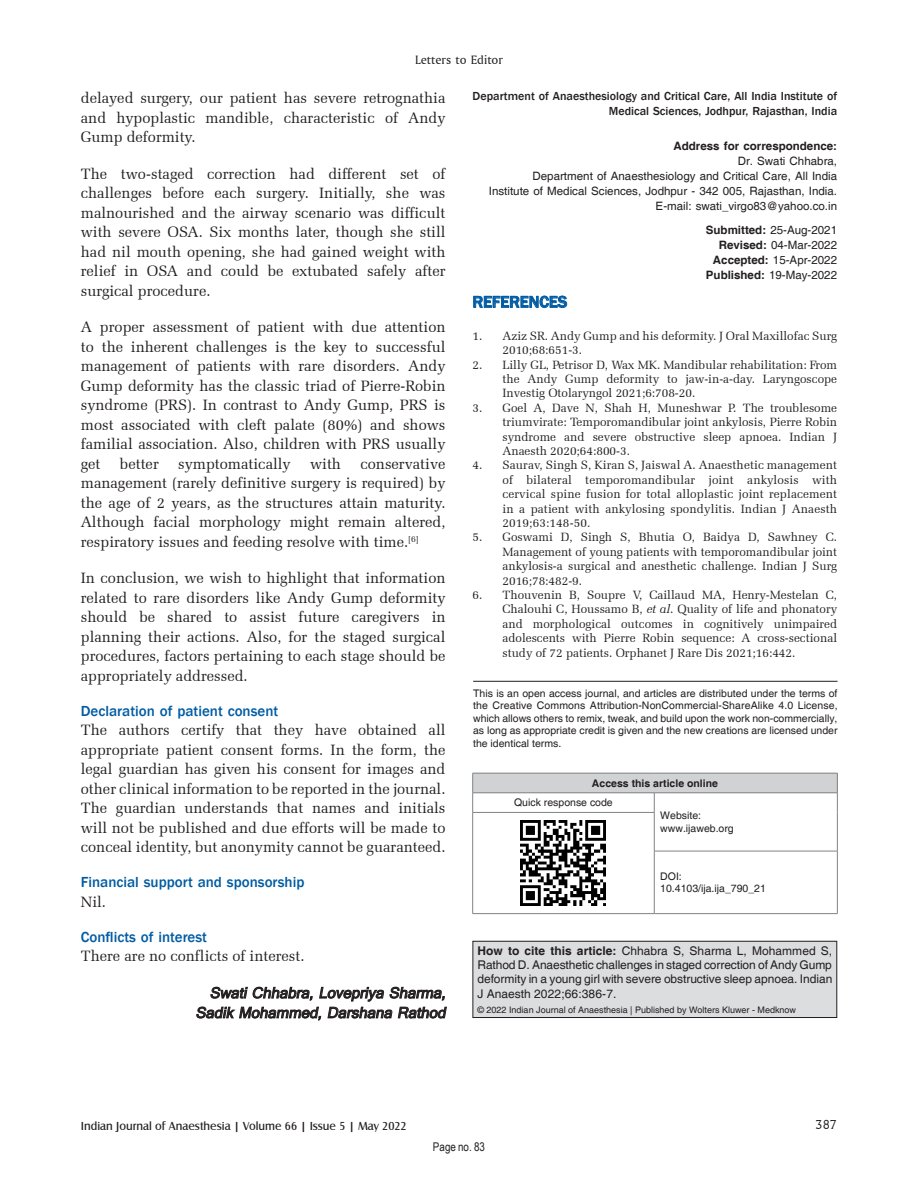
<style>
.page{position:relative;width:918px;height:1188px;background:#fff}
.page>*{position:absolute;margin:0;border:0;box-sizing:border-box;transform-origin:0 0}
.t1{font:500 16.5px "Franklin Gothic";color:#015ca3}
.TX{font:15px/19.5px "Zapf Elliptical 711 BT";color:#231f20;text-align:justify}
.t2{font:500 15px "Franklin Gothic";color:#015ca3}
.AU{font:italic 15px/19.8px "Microsoft Sans Serif";color:#231f20;text-align:right}
.t3{font:12.75px "Amerigo BT Roman A";color:#231f20}
.REF{font:12px/14.4px "Zapf Elliptical 711 BT";color:#231f20;text-align:justify}
.HTC{font:12px/14.4px "Helvetica";letter-spacing:-.005em;color:#231f20;text-align:justify}
.AFF{font:500 12px/14.4px "Franklin Gothic";color:#231f20;text-align:right}
.t4{font:12px "Castle T";color:#231f20}
.TX-2{font:12px "Arial Narrow";color:#231f20}
.t5{font:300 12px "Flareserif 821 BT";color:#231f20}
.ADD{font:11.55px/15px "Helvetica";color:#231f20;text-align:right}
.Reprint{font:10.5px/12.6px "Helvetica";color:#231f20;text-align:justify}
.WEB{font:10.5px/12.6px "Helvetica";color:#231f20}
.AAO{font:700 10.5px "Helvetica";color:#231f20}
.HTC-2{font:9px "Helvetica";color:#231f20}
.s1{font-weight:700}
.s2{font-style:italic}
</style>
<div class="page">
<svg style="left:196px;top:987px;width:251px;height:34px"></svg>
<svg style="left:473px;top:295px;width:94px;height:13px"></svg>
<div style="left:473px;top:941px;width:364px;height:77px;background:#dcdddf"></div>
<div style="left:472px;top:941px;width:365px;height:77px;border:1px solid #231f20"></div>
<hr style="left:473px;top:681px;width:365px;height:1px;background:#231f20">
<div style="left:473px;top:773px;width:364px;height:20px;background:#d1d2d4"></div>
<hr style="left:472px;top:773px;width:182px;height:1px;background:#808285">
<hr style="left:654px;top:773px;width:184px;height:1px;background:#808285">
<hr style="left:837px;top:851px;width:1px;height:62px;background:#808285">
<hr style="left:472px;top:793px;width:182px;height:1px;background:#808285">
<svg style="left:472px;top:773px;width:1px;height:39px"></svg>
<hr style="left:472px;top:812px;width:182px;height:1px;background:#808285">
<hr style="left:472px;top:813px;width:1px;height:38px;background:#808285">
<hr style="left:472px;top:851px;width:1px;height:62px;background:#808285">
<hr style="left:654px;top:851px;width:1px;height:62px;background:#808285">
<hr style="left:654px;top:793px;width:184px;height:1px;background:#808285">
<svg style="left:654px;top:793px;width:1px;height:19px"></svg>
<svg style="left:837px;top:773px;width:1px;height:39px"></svg>
<hr style="left:654px;top:813px;width:1px;height:38px;background:#808285">
<hr style="left:837px;top:812px;width:1px;height:39px;background:#808285">
<hr style="left:654px;top:851px;width:184px;height:1px;background:#808285">
<hr style="left:472px;top:913px;width:182px;height:1px;background:#808285">
<hr style="left:654px;top:913px;width:184px;height:1px;background:#808285">
<img style="left:521px;top:821px;width:85px;height:85px">
<p class="t3" style="left:415px;top:52px;width:89px">Letters to Editor</p>
<p class="TX" style="left:81px;top:88px;width:366px">delayed surgery, our patient has severe retrognathia and hypoplastic mandible, characteristic of Andy Gump deformity.</p>
<p class="TX" style="left:81px;top:164px;width:366px">The two‑staged correction had different set of challenges before each surgery. Initially, she was malnourished and the airway scenario was difficult with severe OSA. Six months later, though she still had nil mouth opening, she had gained weight with relief in OSA and could be extubated safely after surgical procedure.</p>
<p class="TX" style="left:81px;top:317px;width:366px">A proper assessment of patient with due attention to the inherent challenges is the key to successful management of patients with rare disorders. Andy Gump deformity has the classic triad of Pierre‑Robin syndrome (PRS). In contrast to Andy Gump, PRS is most associated with cleft palate (80%) and shows familial association. Also, children with PRS usually get</p>
<p class="TX" style="left:120px;top:454px;width:40px">better</p>
<p class="TX" style="left:178px;top:454px;width:114px">symptomatically</p>
<p class="TX" style="left:310px;top:454px;width:32px">with</p>
<p class="TX" style="left:81px;top:454px;width:366px;text-indent:280px">conservative management (rarely definitive surgery is required) by the age of 2 years, as the structures attain maturity.<br>Although facial morphology might remain altered, respiratory issues and feeding resolve with time.<sup>[6]</sup></p>
<p class="TX" style="left:81px;top:568px;width:366px">In conclusion, we wish to highlight that information related to rare disorders like Andy Gump deformity should be shared to assist future caregivers in planning their actions. Also, for the staged surgical procedures, factors pertaining to each stage should be appropriately addressed.</p>
<h2 class="t2" style="left:81px;top:701px;width:199px">Declaration of patient consent</h2>
<p class="TX" style="left:81px;top:720px;width:366px">The authors certify that they have obtained all appropriate patient consent forms. In the form, the legal guardian has given his consent for images and other clinical information to be reported in the journal.<br>The guardian understands that names and initials will not be published and due efforts will be made to conceal identity, but anonymity cannot be guaranteed.</p>
<h2 class="t2" style="left:81px;top:873px;width:225px">Financial support and sponsorship</h2>
<p class="TX" style="left:81px;top:892px;width:27px">Nil.</p>
<h2 class="t2" style="left:81px;top:928px;width:128px">Conflicts of interest</h2>
<p class="TX" style="left:81px;top:946px;width:225px">There are no conflicts of interest.</p>
<p class="AU" style="left:196px;top:983px;width:255px">Swati Chhabra, Lovepriya Sharma,<br>Sadik Mohammed, Darshana Rathod</p>
<p class="AFF" style="left:473px;top:89px;width:366px">Department of Anaesthesiology and Critical Care, All India Institute of<br>Medical Sciences, Jodhpur, Rajasthan, India</p>
<p class="ADD" style="left:489px;top:139px;width:350px"><span class="s1">Address for correspondence:<br></span>Dr. Swati Chhabra,<br>Department of Anaesthesiology and Critical Care, All India<br>Institute of Medical Sciences, Jodhpur ‑ 342 005, Rajasthan, India.<br>E‑mail: swati_virgo83@yahoo.co.in</p>
<p class="ADD" style="left:706px;top:223px;width:133px"><span class="s1">Submitted:</span> 25‑Aug‑2021</p>
<p class="ADD" style="left:719px;top:238px;width:120px"><span class="s1">Revised:</span> 04‑Mar‑2022</p>
<p class="ADD" style="left:713px;top:253px;width:126px"><span class="s1">Accepted:</span> 15‑Apr‑2022</p>
<p class="ADD" style="left:706px;top:268px;width:133px"><span class="s1">Published:</span> 19-May-2022</p>
<h1 class="t1" style="left:472px;top:292px;width:96px">REFERENCES</h1>
<p class="REF" style="left:502px;top:328px;width:336px;text-indent:-30px">1. Aziz SR. Andy Gump and his deformity. J Oral Maxillofac Surg<br>2010;68:651‑3.</p>
<p class="REF" style="left:502px;top:357px;width:336px;text-indent:-30px">2. Lilly GL, Petrisor D, Wax MK. Mandibular rehabilitation: From the Andy Gump deformity to jaw‑in‑a‑day. Laryngoscope Investig Otolaryngol 2021;6:708‑20.</p>
<p class="REF" style="left:502px;top:400px;width:336px;text-indent:-30px">3. Goel A, Dave N, Shah H, Muneshwar P. The troublesome triumvirate: Temporomandibular joint ankylosis, Pierre Robin syndrome and severe obstructive sleep apnoea. Indian J Anaesth 2020;64:800‑3.</p>
<p class="REF" style="left:502px;top:458px;width:336px;text-indent:-30px">4. Saurav, Singh S, Kiran S, Jaiswal A. Anaesthetic management of bilateral temporomandibular joint ankylosis with cervical spine fusion for total alloplastic joint replacement in a patient with ankylosing spondylitis. Indian J Anaesth 2019;63:148‑50.</p>
<p class="REF" style="left:502px;top:530px;width:336px;text-indent:-30px">5. Goswami D, Singh S, Bhutia O, Baidya D, Sawhney C.<br>Management of young patients with temporomandibular joint ankylosis‑a surgical and anesthetic challenge. Indian J Surg 2016;78:482‑9.</p>
<p class="REF" style="left:502px;top:588px;width:336px;text-indent:-30px">6. Thouvenin B, Soupre V, Caillaud MA, Henry‑Mestelan C, Chalouhi C, Houssamo B, <span class="s2">et al</span>. Quality of life and phonatory and morphological outcomes in cognitively unimpaired adolescents with Pierre Robin sequence: A cross‑sectional study of 72 patients. Orphanet J Rare Dis 2021;16:442.</p>
<p class="Reprint" style="left:473px;top:687px;width:366px">This is an open access journal, and articles are distributed under the terms of the Creative Commons Attribution‑NonCommercial‑ShareAlike 4.0 License, which allows others to remix, tweak, and build upon the work non‑commercially, as long as appropriate credit is given and the new creations are licensed under the identical terms.</p>
<p class="AAO" style="left:592px;top:777px;width:128px">Access this article online</p>
<p class="WEB" style="left:514px;top:797px;width:100px">Quick response code</p>
<p class="WEB" style="left:660px;top:810px;width:75px">Website: www.ijaweb.org</p>
<p class="WEB" style="left:660px;top:870px;width:107px">DOI:<br>10.4103/ija.ija_790_21</p>
<p class="HTC" style="left:478px;top:944px;width:356px"><span class="s1">How to cite this article:</span> Chhabra S, Sharma L, Mohammed S, Rathod D. Anaesthetic challenges in staged correction of Andy Gump deformity in a young girl with severe obstructive sleep apnoea. Indian J Anaesth 2022;66:386-7.</p>
<p class="HTC-2" style="left:478px;top:1005px;width:320px">© 2022 Indian Journal of Anaesthesia | Published by Wolters Kluwer - Medknow</p>
<p class="t4" style="left:81px;top:1119px;width:327px">Indian Journal of Anaesthesia | Volume 66 | Issue 5 | May 2022</p>
<p class="t5" style="left:815px;top:1117px;width:23px">387</p>
<p class="TX-2" style="left:433px;top:1138px;width:54px">Page no. 83</p>
</div>
